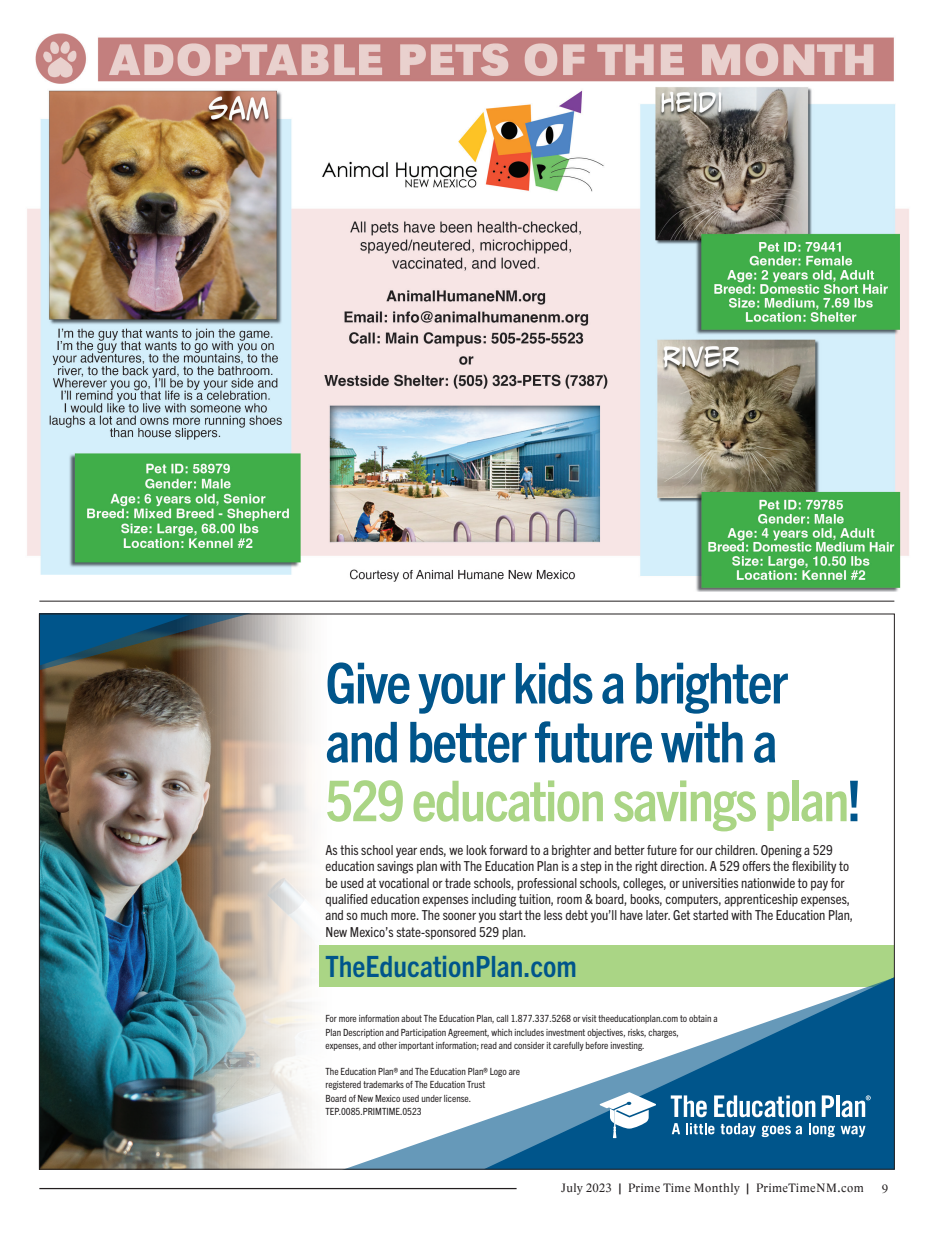
<style>
.page{position:relative;width:945px;height:1238px;background:#fff}
.page>*{position:absolute;margin:0;border:0;box-sizing:border-box;transform-origin:0 0}
.t1{font:700 condensed 56.38px/58.9px "Trade Gothic Next LT Pro";letter-spacing:-.03em;color:#00558b}
.t2{font:700 condensed 29.38px "Trade Gothic Next LT Pro";color:#00558b}
.t3{font:condensed 13.75px/16.2px "Trade Gothic Next LT Pro";color:#231f20}
.t4{font:12.5px "Lido STFCE";letter-spacing:.04em;color:#231f20}
.t5{font:condensed 9.88px/13.2px "Trade Gothic Next LT Pro";color:#231f20}
.s1{color:#aad585}
</style>
<div class="page">
<hr style="left:39px;top:1187px;width:478px;height:2px;background:#231f20">
<hr style="left:39px;top:601px;width:855px;height:1px;background:#231f20">
<img style="left:27px;top:33px;width:882px;height:558px">
<img style="left:41px;top:673px;width:133px;height:494px">
<img style="left:174px;top:616px;width:138px;height:551px">
<div style="left:319px;top:945px;width:575px;height:42px;background:#aad585"></div>
<svg style="left:301px;top:973px;width:183px;height:194px"></svg>
<svg style="left:484px;top:978px;width:409px;height:189px"></svg>
<svg style="left:600px;top:1092px;width:56px;height:46px"></svg>
<svg style="left:671px;top:1095px;width:36px;height:22px"></svg>
<svg style="left:714px;top:1095px;width:101px;height:22px"></svg>
<svg style="left:822px;top:1095px;width:12px;height:22px"></svg>
<hr style="left:836px;top:1095px;width:3px;height:22px;background:#fff">
<svg style="left:842px;top:1095px;width:29px;height:22px"></svg>
<svg style="left:672px;top:1123px;width:8px;height:11px"></svg>
<svg style="left:686px;top:1123px;width:28px;height:11px"></svg>
<svg style="left:721px;top:1123px;width:35px;height:14px"></svg>
<svg style="left:762px;top:1125px;width:40px;height:12px"></svg>
<svg style="left:809px;top:1123px;width:26px;height:14px"></svg>
<svg style="left:841px;top:1125px;width:25px;height:12px"></svg>
<svg style="left:41px;top:616px;width:238px;height:57px;background:#54676d"></svg>
<p class="t1" style="left:326px;top:650px;width:537px">Give your kids a brighter and better future with a<br><span class="s1">529 education savings plan</span>!</p>
<p class="t3" style="left:326px;top:841px;width:529px">As this school year ends, we look forward to a brighter and better future for our children. Opening a 529 education savings plan with The Education Plan is a step in the right direction. A 529 offers the flexibility to be used at vocational or trade schools, professional schools, colleges, or universities nationwide to pay for qualified education expenses including tuition, room &amp; board, books, computers, apprenticeship expenses, and so much more. The sooner you start the less debt you’ll have later. Get started with The Education Plan, New Mexico’s state-sponsored 529 plan.</p>
<p class="t2" style="left:326px;top:946px;width:253px">TheEducationPlan.com</p>
<p class="t5" style="left:326px;top:1011px;width:394px">For more information about The Education Plan, call 1.877.337.5268 or visit theeducationplan.com to obtain a<br>Plan Description and Participation Agreement, which includes investment objectives, risks, charges,<br>expenses, and other important information; read and consider it carefully before investing.</p>
<p class="t5" style="left:326px;top:1064px;width:196px">The Education Plan® and The Education Plan® Logo are registered trademarks of The Education Trust<br>Board of New Mexico used under license.<br>TEP.0085.PRIMTIME.0523</p>
<p class="t4" style="left:561px;top:1179px;width:304px">July 2023 | Prime Time Monthly | PrimeTimeNM.com</p>
<p class="t4" style="left:882px;top:1181px;width:8px">9</p>
</div>
